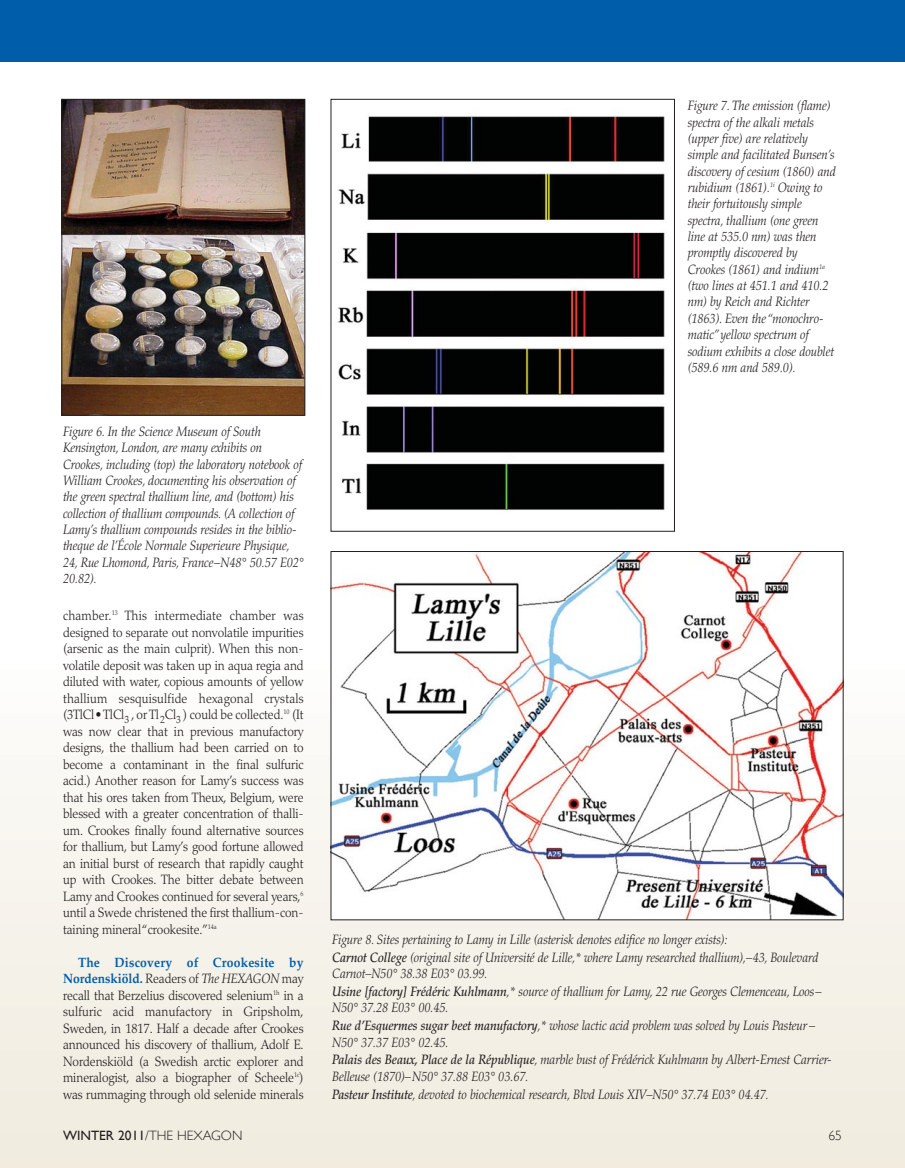
<style>
.page{position:relative;width:905px;height:1168px;background:#fff}
.page>*{position:absolute;margin:0;border:0;box-sizing:border-box;transform-origin:0 0}
.t1{font:italic 300 13.5px/16.4px "Palatino";letter-spacing:-.005em;color:#231f20;scale:.9 1}
.t2{font:300 13.5px/16.5px "Palatino";letter-spacing:-.005em;color:#231f20;text-align:justify;scale:.9 1}
.t3{font:13.5px/16.5px "Palatino Bold Os F";letter-spacing:.015em;color:#005daa;text-align:right;scale:.9 1}
.t4{font:300 13.5px "Gill Sans";color:#231f20}
.s1{font-family:"Palatino";font-weight:300;color:#231f20}
.s2{font-family:"Palatino";font-weight:300;font-style:italic;color:#231f20}
.s3{font-weight:500}
.s4{font-weight:400}
</style>
<div class="page">
<div style="left:0;top:654px;width:904px;height:514px;background:linear-gradient(to bottom,#fdfcfa,#efebdd)"></div>
<div style="left:0;top:0;width:904px;height:62px;background:#005daa"></div>
<img style="left:64px;top:101px;width:239px;height:312px">
<div style="left:62px;top:99px;width:243px;height:316px;border:1px solid #231f20"></div>
<img style="left:338px;top:114px;width:327px;height:398px">
<img style="left:332px;top:553px;width:509px;height:365px">
<p class="t1" style="left:63px;top:425px;width:269px">Figure 6. In the Science Museum of South Kensington, London, are many exhibits on Crookes, including (top) the laboratory notebook of William Crookes, documenting his observation of the green spectral thallium line, and (bottom) his collection of thallium compounds. (A collection of Lamy’s thallium compounds resides in the biblio&shy;theque de l’École Normale Superieure Physique, 24, Rue Lhomond, Paris, France–N48° 50.57 E02° 20.82).</p>
<p class="t2" style="left:63px;top:609px;width:269px">chamber.<sup>13</sup> This intermediate chamber was designed to separate out nonvolatile impurities (arsenic as the main culprit). When this non&shy;volatile deposit was taken up in aqua regia and diluted with water, copious amounts of yellow thallium sesquisulfide hexagonal crystals (3TlCl• TlCl<sub>3</sub> , or Tl<sub>2</sub>Cl<sub>3</sub> ) could be collected.<sup>10</sup> (It was now clear that in previous manufactory designs, the thallium had been carried on to become a contaminant in the final sulfuric acid.) Another reason for Lamy’s success was that his ores taken from Theux, Belgium, were blessed with a greater concentration of thalli&shy;um. Crookes finally found alternative sources for thallium, but Lamy’s good fortune allowed an initial burst of research that rapidly caught up with Crookes. The bitter debate between Lamy and Crookes continued for several years,<sup>6 </sup>until a Swede christened the first thallium-con&shy;taining mineral “crookesite.”<sup>14a</sup></p>
<p class="t3" style="left:63px;top:955px;width:269px">The Discovery of Crookesite by<br>Nordenskiöld. <span class="s1">Readers of</span> <span class="s2">The HEXAGON</span> <span class="s1">may</span></p>
<p class="t2" style="left:63px;top:988px;width:269px">recall that Berzelius discovered selenium<sup>1h</sup> in a sulfuric acid manufactory in Gripsholm, Sweden, in 1817. Half a decade after Crookes announced his discovery of thallium, Adolf E.<br>Nordenskiöld (a Swedish arctic explorer and mineralogist, also a biographer of Scheele<sup>1c</sup>) was rummaging through old selenide minerals</p>
<p class="t1" style="left:687px;top:99px;width:166px">Figure 7. The emission (flame) spectra of the alkali metals (upper five) are relatively simple and facilitated Bunsen’s discovery of cesium (1860) and rubidium (1861).<sup>1i</sup> Owing to their fortuitously simple spectra, thallium (one green line at 535.0 nm) was then promptly discovered by<br>Crookes (1861) and indium<sup>1a </sup>(two lines at 451.1 and 410.2 nm) by Reich and Richter (1863). Even the “monochro&shy;matic” yellow spectrum of sodium exhibits a close doublet (589.6 nm and 589.0).</p>
<p class="t1" style="left:332px;top:932px;width:542px;line-height:17.9px">Figure 8. Sites pertaining to Lamy in Lille (asterisk denotes edifice no longer exists):<br><span class="s3">Carnot College</span> (original site of Université de Lille,* where Lamy researched thallium),–43, Boulevard</p>
<p class="t1" style="left:332px;top:966px;width:545px;line-height:17.9px">Carnot–N50° 38.38 E03° 03.99.<br><span class="s3">Usine [factory] Frédéric Kuhlmann</span>,* source of thallium for Lamy, 22 rue Georges Clemenceau, Loos–</p>
<p class="t1" style="left:332px;top:1000px;width:538px;line-height:17.9px">N50° 37.28 E03° 00.45.<br><span class="s3">Rue d’Esquermes sugar beet manufactory</span>,* whose lactic acid problem was solved by Louis Pasteur –</p>
<p class="t1" style="left:332px;top:1034px;width:556px;line-height:17.9px">N50° 37.37 E03° 02.45.<br><span class="s3">Palais des Beaux, Place de la République</span>, marble bust of Frédérick Kuhlmann by Albert-Ernest Carrier-</p>
<p class="t1" style="left:332px;top:1069px;width:486px;line-height:17.9px">Belleuse (1870)–N50° 37.88 E03° 03.67.<br><span class="s3">Pasteur Institute</span>, devoted to biochemical research, Blvd Louis XIV–N50° 37.74 E03° 04.47.</p>
<p class="t4" style="left:63px;top:1128px;width:181px"><span class="s4">WINTER 2011</span>/THE HEXAGON</p>
<p class="t4" style="left:828px;top:1128px;width:15px">65</p>
</div>
